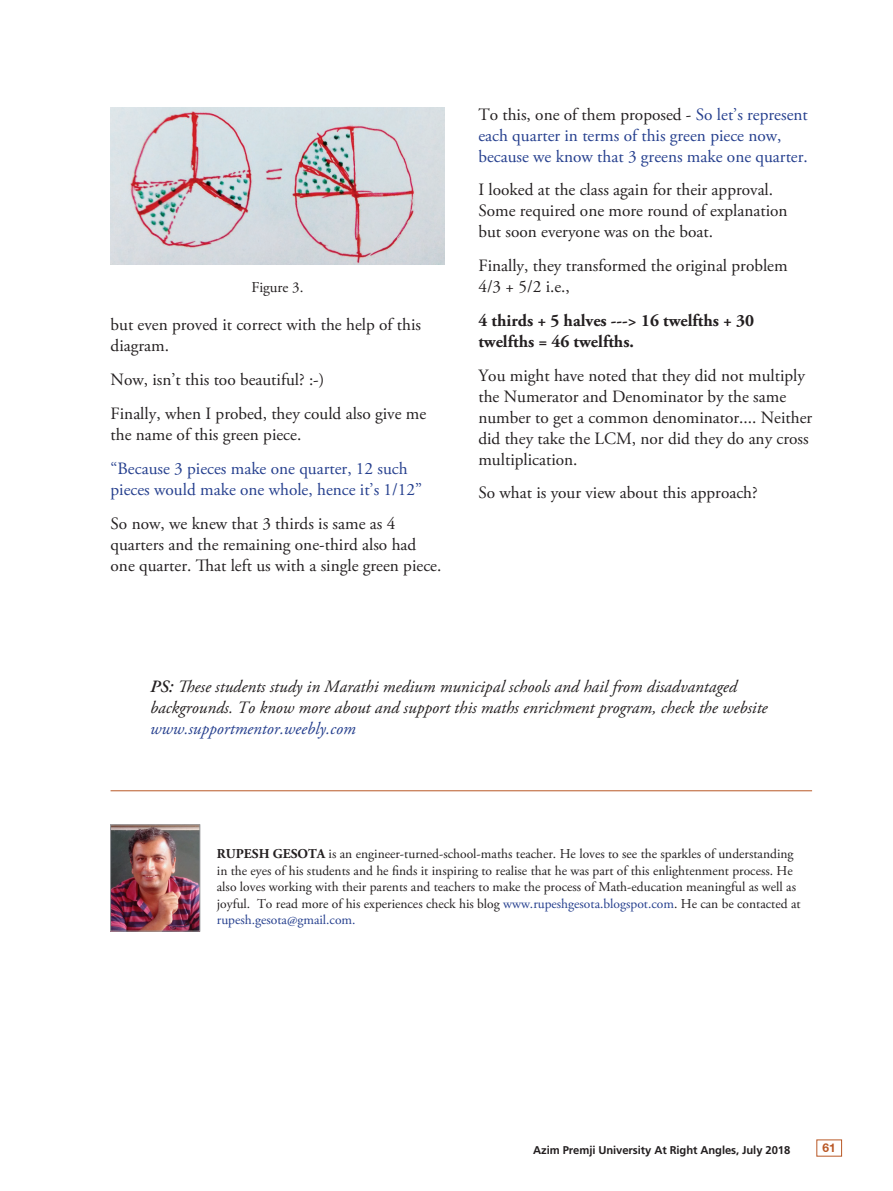
<style>
.page{position:relative;width:893px;height:1191px;background:#fff}
.page>*{position:absolute;margin:0;border:0;box-sizing:border-box;transform-origin:0 0}
.Bodytext{font:17.25px/21px "Adobe Garamond Pro";color:#231f20}
.Bodytext-2{font:17.25px/21px "Adobe Garamond Pro";color:#253f8e}
.Bodytext-3{font:italic 17.25px/21px "Adobe Garamond Pro";color:#231f20}
.Bodytext-4{font:700 17.25px/21px "Adobe Garamond Pro";color:#231f20}
.Figure{font:15px "Adobe Garamond Pro";color:#231f20}
.Bodytext-5{font:13.5px/16.5px "Adobe Garamond Pro";color:#231f20}
.t1{font:700 12px "Helvetica Neue CE";color:#b95826}
.t2{font:700 11.25px "Frutiger";letter-spacing:-.01em;color:#231f20}
.s1{color:#231f20}
.s2{font-weight:600}
.s3{color:#253f8e}
.s4{font-weight:700}
</style>
<div class="page">
<img style="left:111px;top:107px;width:333px;height:157px">
<img style="left:112px;top:826px;width:86px;height:103px">
<div style="left:110px;top:824px;width:90px;height:107px;border:1px solid #939598"></div>
<hr style="left:111px;top:790px;width:701px;height:1px;background:#b95826">
<p class="Figure" style="left:251px;top:278px;width:54px">Figure 3.</p>
<p class="Bodytext" style="left:111px;top:315px;width:312px">but even proved it correct with the help of this diagram.</p>
<p class="Bodytext" style="left:111px;top:370px;width:215px">Now, isn’t this too beautiful? :-)</p>
<p class="Bodytext" style="left:111px;top:403px;width:317px">Finally, when I probed, they could also give me the name of this green piece.</p>
<p class="Bodytext-2" style="left:111px;top:458px;width:313px">“Because 3 pieces make one quarter, 12 such pieces would make one whole, hence it’s 1/12”</p>
<p class="Bodytext" style="left:111px;top:513px;width:332px">So now, we knew that 3 thirds is same as 4 quarters and the remaining one-third also had one quarter. That left us with a single green piece.</p>
<p class="Bodytext-2" style="left:478px;top:104px;width:331px"><span class="s1">To this, one of them proposed -</span> So let’s represent each quarter in terms of this green piece now, because we know that 3 greens make one quarter.</p>
<p class="Bodytext" style="left:478px;top:180px;width:311px">I looked at the class again for their approval.<br>Some required one more round of explanation but soon everyone was on the boat.</p>
<p class="Bodytext" style="left:478px;top:256px;width:311px">Finally, they transformed the original problem<br>4/3 + 5/2 i.e.,</p>
<p class="Bodytext-4" style="left:478px;top:310px;width:277px">4 thirds + 5 halves ---&gt; 16 twelfths + 30 twelfths = 46 twelfths.</p>
<p class="Bodytext" style="left:478px;top:365px;width:335px">You might have noted that they did not multiply the Numerator and Denominator by the same number to get a common denominator.... Neither did they take the LCM, nor did they do any cross multiplication.</p>
<p class="Bodytext" style="left:478px;top:483px;width:281px">So what is your view about this approach?</p>
<p class="Bodytext-3" style="left:150px;top:677px;width:619px"><span class="s2">PS:</span> These students study in Marathi medium municipal schools and hail from disadvantaged backgrounds. To know more about and support this maths enrichment program, check the website <span class="s3">www.supportmentor.weebly.com</span></p>
<p class="Bodytext-5" style="left:217px;top:846px;width:585px"><span class="s4">RUPESH GESOTA</span> is an engineer-turned-school-maths teacher. He loves to see the sparkles of understanding in the eyes of his students and he finds it inspiring to realise that he was part of this enlightenment process. He also loves working with their parents and teachers to make the process of Math-education meaningful as well as joyful. To read more of his experiences check his blog <span class="s3">www.rupeshgesota.blogspot.com</span>. He can be contacted at <span class="s3">rupesh.gesota@gmail.com.</span></p>
<p class="t2" style="left:533px;top:1143px;width:259px">Azim Premji University At Right Angles, July 2018</p>
<p class="t1" style="left:823px;top:1140px;width:15px">61</p>
</div>
